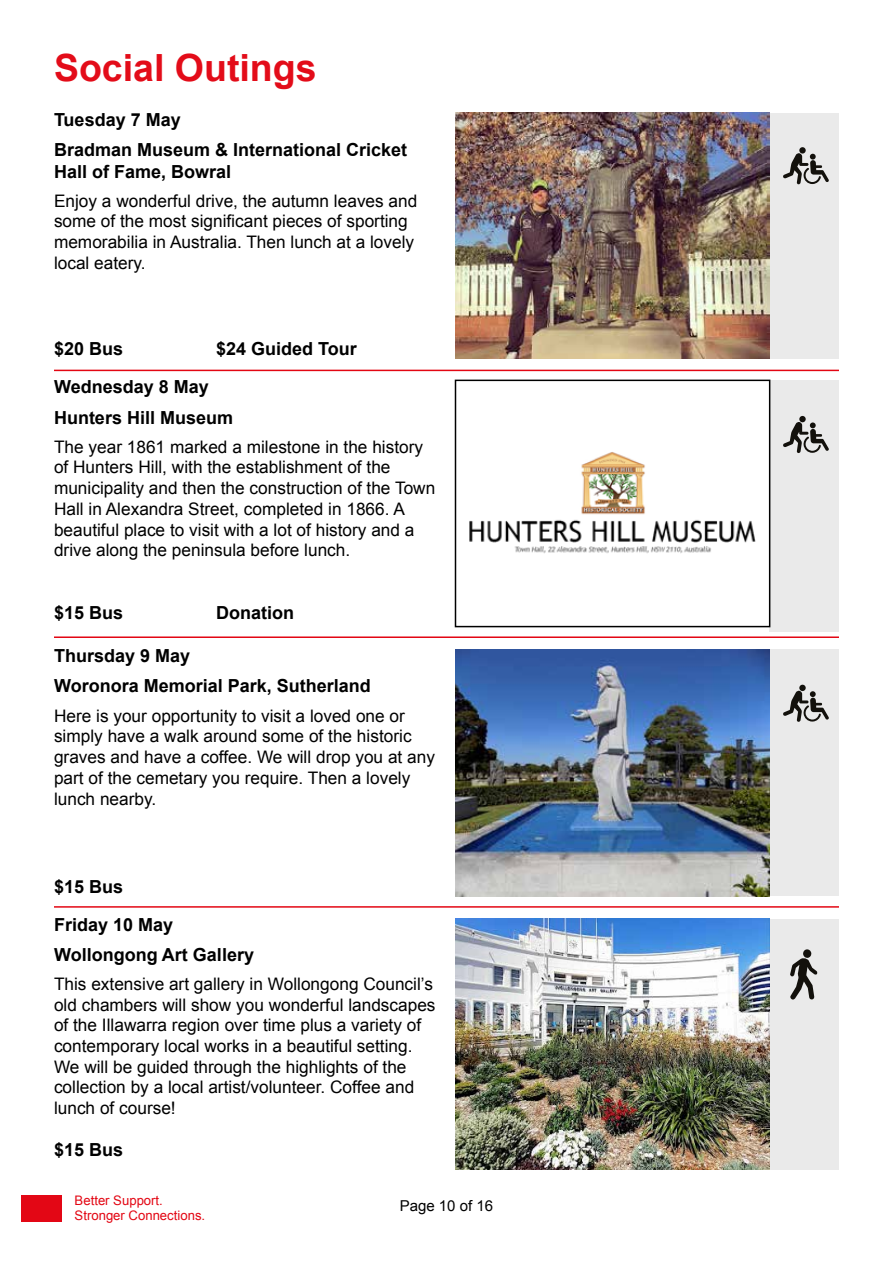
<style>
.page{position:relative;width:893px;height:1263px;background:#fff}
.page>*{position:absolute;margin:0;border:0;box-sizing:border-box;transform-origin:0 0}
.t1{font:700 37.5px "Arial";color:#e30c19}
.t2{font:700 18px/30.2px "Arial";color:#000}
.t3{font:17.25px/20.7px "Arial";color:#000}
.t4{font:15px "Arial";color:#000}
.t5{font:13.05px/15.8px "Arial";color:#e30613}
</style>
<div class="page">
<div style="left:21px;top:1195px;width:41px;height:26px;background:#e30715"></div>
<hr style="left:54px;top:636px;width:785px;height:2px;background:#e30613">
<div style="left:770px;top:113px;width:69px;height:247px;background:#eaeaea"></div>
<img style="left:455px;top:113px;width:315px;height:246px">
<hr style="left:54px;top:370px;width:785px;height:1px;background:#e30613">
<hr style="left:54px;top:906px;width:785px;height:2px;background:#e30613">
<div style="left:770px;top:649px;width:69px;height:247px;background:#eaeaea"></div>
<img style="left:455px;top:649px;width:315px;height:247px">
<div style="left:770px;top:918px;width:69px;height:251px;background:#eaeaea"></div>
<img style="left:455px;top:918px;width:315px;height:251px">
<svg style="left:799px;top:147px;width:7px;height:7px"></svg>
<svg style="left:783px;top:153px;width:46px;height:32px"></svg>
<svg style="left:790px;top:958px;width:27px;height:41px"></svg>
<div style="left:803px;top:949px;width:9px;height:9px;background:#13110c;border-radius:4px"></div>
<div style="left:770px;top:380px;width:69px;height:251px;background:#eaeaea"></div>
<img style="left:469px;top:452px;width:287px;height:101px">
<div style="left:455px;top:380px;width:315px;height:247px;border:2px solid #000"></div>
<div style="left:799px;top:416px;width:7px;height:6px;background:#13110c;border-radius:50%"></div>
<svg style="left:783px;top:422px;width:46px;height:31px"></svg>
<div style="left:799px;top:685px;width:7px;height:6px;background:#13110c;border-radius:50%"></div>
<svg style="left:783px;top:691px;width:46px;height:31px"></svg>
<h1 class="t1" style="left:54px;top:43px;width:264px">Social Outings</h1>
<p class="t2" style="left:54px;top:105px;width:355px">Tuesday 7 May<br>Bradman Museum &amp; International Cricket</p>
<p class="t2" style="left:54px;top:157px;width:179px">Hall of Fame, Bowral</p>
<p class="t3" style="left:54px;top:191px;width:365px">Enjoy a wonderful drive, the autumn leaves and some of the most significant pieces of sporting memorabilia in Australia. Then lunch at a lovely local eatery.</p>
<p class="t2" style="left:54px;top:334px;width:71px">$20 Bus</p>
<p class="t2" style="left:216px;top:334px;width:142px">$24 Guided Tour</p>
<p class="t2" style="left:54px;top:373px;width:181px">Wednesday 8 May<br>Hunters Hill Museum</p>
<p class="t3" style="left:54px;top:436px;width:383px">The year 1861 marked a milestone in the history of Hunters Hill, with the establishment of the municipality and then the construction of the Town Hall in Alexandra Street, completed in 1866. A beautiful place to visit with a lot of history and a drive along the peninsula before lunch.</p>
<p class="t2" style="left:54px;top:598px;width:71px">$15 Bus</p>
<p class="t2" style="left:216px;top:598px;width:79px">Donation</p>
<p class="t2" style="left:54px;top:642px;width:318px">Thursday 9 May<br>Woronora Memorial Park, Sutherland</p>
<p class="t3" style="left:54px;top:705px;width:382px">Here is your opportunity to visit a loved one or simply have a walk around some of the historic graves and have a coffee. We will drop you at any part of the cemetary you require. Then a lovely lunch nearby.</p>
<p class="t2" style="left:54px;top:868px;width:121px;line-height:37.7px">$15 Bus<br>Friday 10 May</p>
<p class="t2" style="left:54px;top:940px;width:202px">Wollongong Art Gallery</p>
<p class="t3" style="left:54px;top:974px;width:383px">This extensive art gallery in Wollongong Council’s old chambers will show you wonderful landscapes of the Illawarra region over time plus a variety of contemporary local works in a beautiful setting.<br>We will be guided through the highlights of the collection by a local artist/volunteer. Coffee and lunch of course!</p>
<p class="t2" style="left:54px;top:1136px;width:71px">$15 Bus</p>
<p class="t5" style="left:75px;top:1192px;width:132px">Better Support.<br>Stronger Connections.</p>
<p class="t4" style="left:400px;top:1195px;width:95px">Page 10 of 16</p>
</div>
